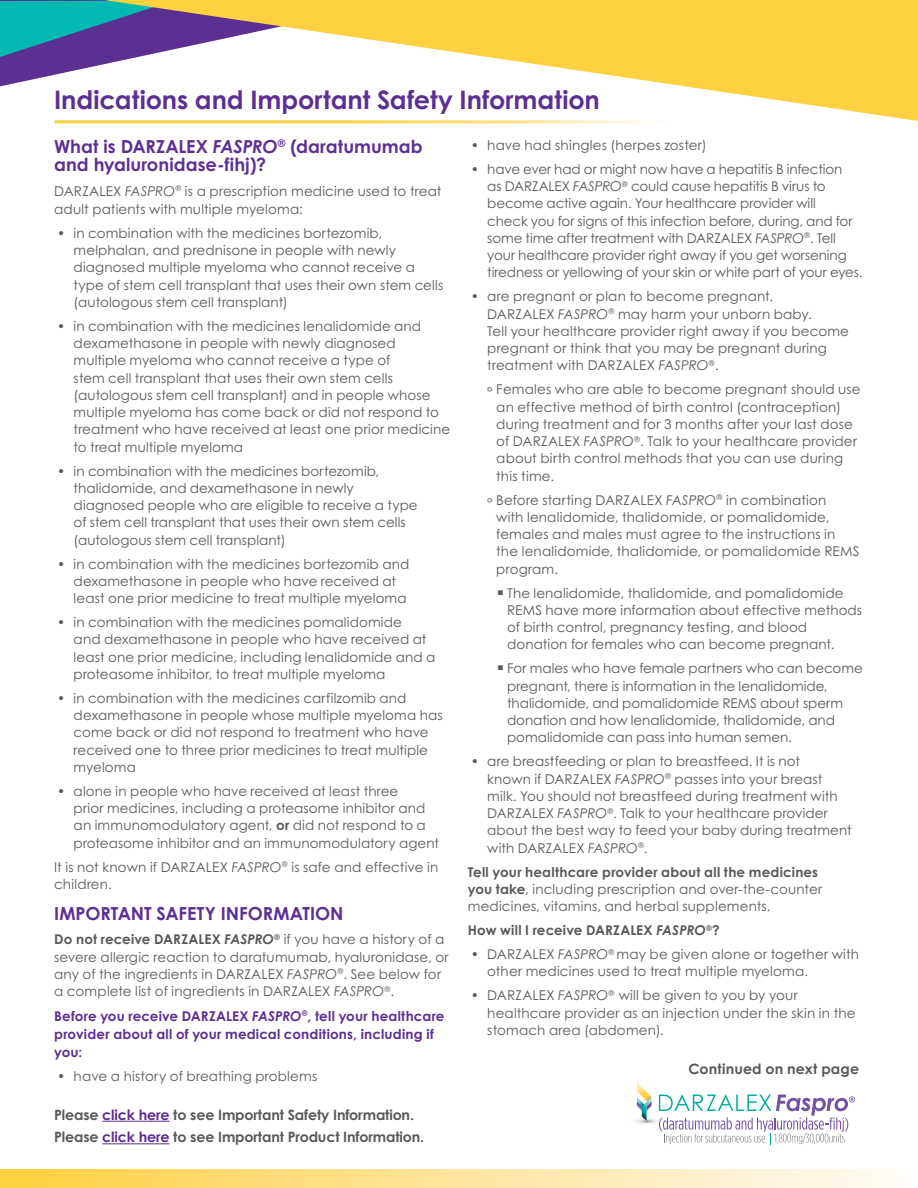
<style>
.page{position:relative;width:918px;height:1188px;background:#fff}
.page>*{position:absolute;margin:0;border:0;box-sizing:border-box;transform-origin:0 0}
.t1{font:700 25.5px "Century Gothic Std";letter-spacing:-.005em;color:#5c2f92}
.t2{font:700 18px/18px "Century Gothic Std";color:#5d3091}
.t3{font:700 14.25px/22.6px "Century Gothic Std";letter-spacing:-.01em;color:#58595b}
.t4{font:700 14.25px "Century Gothic Std";letter-spacing:.01em;color:#58595b}
.t5{font:13.5px/17.2px "Century Gothic Std";letter-spacing:.01em;color:#58595b}
.t6{font:13.5px/17.2px "Century Gothic Std";letter-spacing:-.01em;color:#58595b}
.t7{font:700 13.5px/18px "Century Gothic Std";letter-spacing:.015em;color:#5d3091}
.t8{font:700 13.5px "Century Gothic Std";letter-spacing:.01em;color:#58595b}
.s1{font-style:italic}
.s2{font-weight:700}
.s3{font-weight:700;font-style:italic}
.s4{color:#5c2f92}
</style>
<div class="page">
<svg style="left:636px;top:1083px;width:219px;height:62px"></svg>
<div style="left:0;top:1169px;width:918px;height:19px;background:linear-gradient(to right,#ffcf40,#fffbfb)"></div>
<hr style="left:102px;top:1121px;width:67px;height:1px;background:#5c2f92">
<hr style="left:102px;top:1143px;width:67px;height:1px;background:#5c2f92">
<svg style="left:0;top:0;width:104px;height:86px;background:#4587ad"></svg>
<svg style="left:104px;top:0;width:814px;height:121px"></svg>
<h1 class="t1" style="left:54px;top:83px;width:547px">Indications and Important Safety Information</h1>
<h2 class="t2" style="left:54px;top:137px;width:370px">What is DARZALEX <span class="s1">FASPRO</span><sup>®</sup> (daratumumab and hyaluronidase-fihj)?</h2>
<p class="t5" style="left:54px;top:182px;width:389px;line-height:18px">DARZALEX <span class="s1">FASPRO</span><sup>®</sup> is a prescription medicine used to treat adult patients with multiple myeloma:</p>
<p class="t5" style="left:74px;top:224px;width:371px;text-indent:-16px">• in combination with the medicines bortezomib, melphalan, and prednisone in people with newly diagnosed multiple myeloma who cannot receive a type of stem cell transplant that uses their own stem cells (autologous stem cell transplant)</p>
<p class="t5" style="left:74px;top:317px;width:378px;text-indent:-16px">• in combination with the medicines lenalidomide and dexamethasone in people with newly diagnosed multiple myeloma who cannot receive a type of<br>stem cell transplant that uses their own stem cells (autologous stem cell transplant) and in people whose multiple myeloma has come back or did not respond to treatment who have received at least one prior medicine to treat multiple myeloma</p>
<p class="t5" style="left:74px;top:462px;width:346px;text-indent:-16px">• in combination with the medicines bortezomib, thalidomide, and dexamethasone in newly diagnosed people who are eligible to receive a type of stem cell transplant that uses their own stem cells (autologous stem cell transplant)</p>
<p class="t5" style="left:74px;top:555px;width:337px;text-indent:-16px">• in combination with the medicines bortezomib and dexamethasone in people who have received at least one prior medicine to treat multiple myeloma</p>
<p class="t5" style="left:74px;top:614px;width:363px;text-indent:-16px">• in combination with the medicines pomalidomide<br>and dexamethasone in people who have received at least one prior medicine, including lenalidomide and a proteasome inhibitor, to treat multiple myeloma</p>
<p class="t5" style="left:74px;top:689px;width:370px;text-indent:-16px">• in combination with the medicines carfilzomib and dexamethasone in people whose multiple myeloma has come back or did not respond to treatment who have received one to three prior medicines to treat multiple myeloma</p>
<p class="t5" style="left:74px;top:782px;width:367px;text-indent:-16px">• alone in people who have received at least three<br>prior medicines, including a proteasome inhibitor and an immunomodulatory agent, <span class="s2">or</span> did not respond to a proteasome inhibitor and an immunomodulatory agent</p>
<p class="t5" style="left:54px;top:858px;width:386px">It is not known if DARZALEX <span class="s1">FASPRO</span><sup>®</sup> is safe and effective in children.</p>
<h2 class="t2" style="left:54px;top:905px;width:291px">IMPORTANT SAFETY INFORMATION</h2>
<p class="t5" style="left:54px;top:931px;width:396px"><span class="s2">Do not receive DARZALEX</span> <span class="s3">FASPRO</span><sup>®</sup> if you have a history of a severe allergic reaction to daratumumab, hyaluronidase, or any of the ingredients in DARZALEX <span class="s1">FASPRO</span><sup>®</sup>. See below for a complete list of ingredients in DARZALEX <span class="s1">FASPRO</span><sup>®</sup>.</p>
<p class="t7" style="left:54px;top:1007px;width:392px">Before you receive DARZALEX <span class="s1">FASPRO</span><sup>®</sup>, tell your healthcare provider about all of your medical conditions, including if you:</p>
<p class="t5" style="left:57px;top:1067px;width:262px">• have a history of breathing problems</p>
<p class="t3" style="left:54px;top:1103px;width:372px">Please <span class="s4">click here</span> to see Important Safety Information.<br>Please <span class="s4">click here</span> to see Important Product Information.</p>
<p class="t5" style="left:471px;top:136px;width:238px">• have had shingles (herpes zoster)</p>
<p class="t6" style="left:487px;top:160px;width:377px;text-indent:-16px">• have ever had or might now have a hepatitis B infection<br>as DARZALEX <span class="s1">FASPRO</span><sup>®</sup> could cause hepatitis B virus to become active again. Your healthcare provider will<br>check you for signs of this infection before, during, and for some time after treatment with DARZALEX <span class="s1">FASPRO</span><sup>®</sup>. Tell your healthcare provider right away if you get worsening tiredness or yellowing of your skin or white part of your eyes.</p>
<p class="t5" style="left:487px;top:288px;width:363px;text-indent:-16px">• are pregnant or plan to become pregnant.<br>DARZALEX <span class="s1">FASPRO</span><sup>®</sup> may harm your unborn baby.<br>Tell your healthcare provider right away if you become pregnant or think that you may be pregnant during treatment with DARZALEX <span class="s1">FASPRO</span><sup>®</sup>.</p>
<p class="t5" style="left:496px;top:381px;width:366px;text-indent:-9px">° Females who are able to become pregnant should use an effective method of birth control (contraception) during treatment and for 3 months after your last dose of DARZALEX <span class="s1">FASPRO</span><sup>®</sup>. Talk to your healthcare provider about birth control methods that you can use during this time.</p>
<p class="t5" style="left:496px;top:491px;width:365px;text-indent:-9px">° Before starting DARZALEX <span class="s1">FASPRO</span><sup>®</sup> in combination<br>with lenalidomide, thalidomide, or pomalidomide, females and males must agree to the instructions in the lenalidomide, thalidomide, or pomalidomide REMS program.</p>
<p class="t5" style="left:507px;top:584px;width:357px;text-indent:-10px"><sup>■</sup> The lenalidomide, thalidomide, and pomalidomide REMS have more information about effective methods of birth control, pregnancy testing, and blood donation for females who can become pregnant.</p>
<p class="t5" style="left:507px;top:660px;width:357px;text-indent:-10px"><sup>■</sup> For males who have female partners who can become pregnant, there is information in the lenalidomide, thalidomide, and pomalidomide REMS about sperm donation and how lenalidomide, thalidomide, and pomalidomide can pass into human semen.</p>
<p class="t5" style="left:487px;top:753px;width:366px;text-indent:-16px">• are breastfeeding or plan to breastfeed. It is not<br>known if DARZALEX <span class="s1">FASPRO</span><sup>®</sup> passes into your breast milk. You should not breastfeed during treatment with DARZALEX <span class="s1">FASPRO</span><sup>®</sup>. Talk to your healthcare provider about the best way to feed your baby during treatment with DARZALEX <span class="s1">FASPRO</span><sup>®</sup>.</p>
<p class="t5" style="left:468px;top:863px;width:356px"><span class="s2">Tell your healthcare provider about all the medicines you take</span>, including prescription and over-the-counter medicines, vitamins, and herbal supplements.</p>
<p class="t8" style="left:468px;top:922px;width:253px">How will I receive DARZALEX <span class="s1">FASPRO</span><sup>®</sup>?</p>
<p class="t5" style="left:487px;top:945px;width:373px;text-indent:-16px">• DARZALEX <span class="s1">FASPRO</span><sup>®</sup> may be given alone or together with other medicines used to treat multiple myeloma.</p>
<p class="t5" style="left:487px;top:987px;width:370px;text-indent:-16px">• DARZALEX <span class="s1">FASPRO</span><sup>®</sup> will be given to you by your healthcare provider as an injection under the skin in the stomach area (abdomen).</p>
<p class="t4" style="left:688px;top:1060px;width:172px">Continued on next page</p>
</div>
